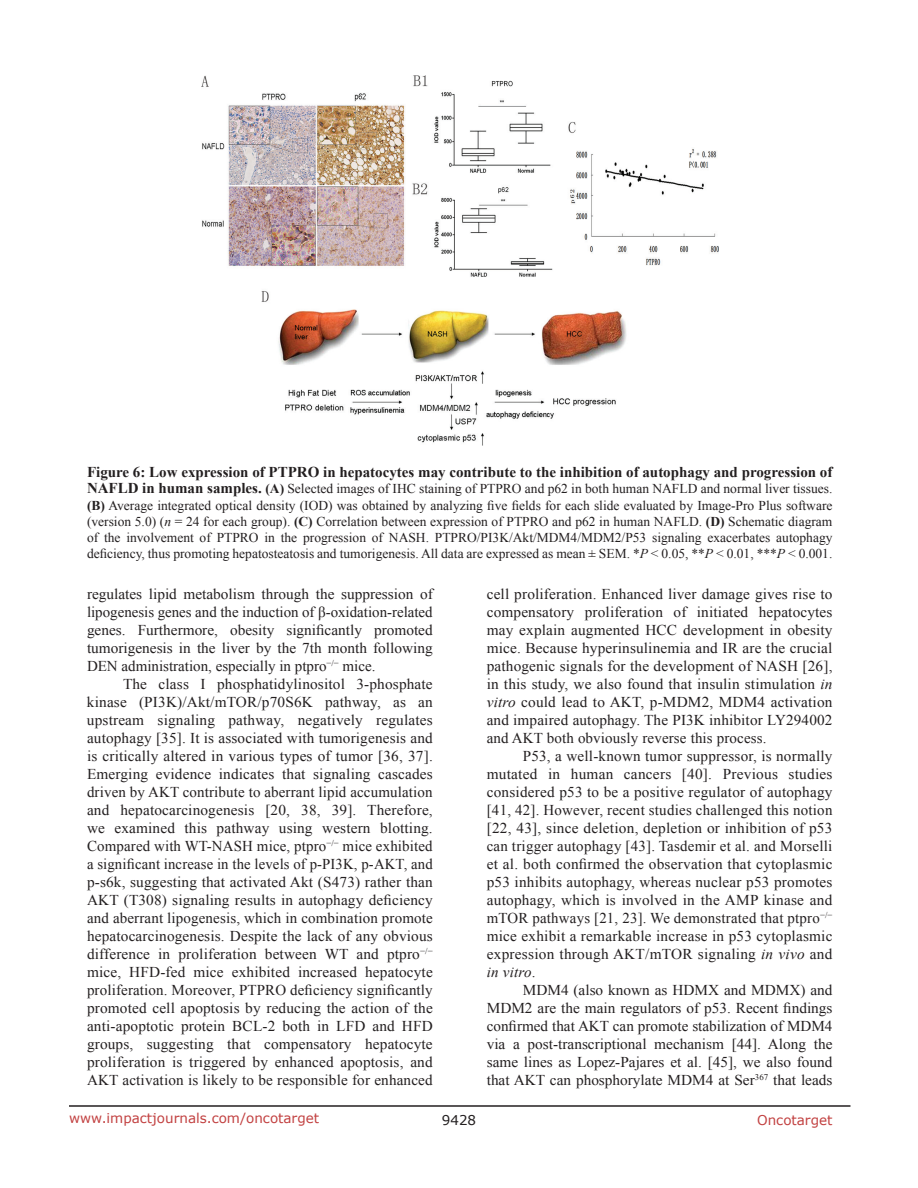
<style>
.page{position:relative;width:918px;height:1188px;background:#fff}
.page>*{position:absolute;margin:0;border:0;box-sizing:border-box;transform-origin:0 0}
.t1{font:15px/18px "Times New Roman";letter-spacing:.01em;color:#231f20;text-align:justify}
.t2{font:700 15px "Times New Roman";color:#231f20}
.t3{font:13.5px/16.2px "Times New Roman";color:#231f20;text-align:justify}
.t4{font:13.5px "Verdana";color:#c24141}
.t5{font:13.5px "Verdana";color:#231f20}
.s1{font-weight:700;font-size:15px}
.s2{font-weight:700}
.s3{font-style:italic}
</style>
<div class="page">
<hr style="left:69px;top:1105px;width:781px;height:2px;background:#231f20">
<img style="left:201px;top:75px;width:517px;height:370px">
<p class="t2" style="left:87px;top:462px;width:747px">Figure 6: Low expression of PTPRO in hepatocytes may contribute to the inhibition of autophagy and progression of</p>
<p class="t3" style="left:87px;top:481px;width:747px"><span class="s1">NAFLD in human samples.</span> <span class="s2">(A)</span> Selected images of IHC staining of PTPRO and p62 in both human NAFLD and normal liver tissues. <span class="s2">(B)</span> Average integrated optical density (IOD) was obtained by analyzing five fields for each slide evaluated by Image-Pro Plus software (version 5.0) (<span class="s3">n</span> = 24 for each group). <span class="s2">(C)</span> Correlation between expression of PTPRO and p62 in human NAFLD. <span class="s2">(D)</span> Schematic diagram of the involvement of PTPRO in the progression of NASH. PTPRO/PI3K/Akt/MDM4/MDM2/P53 signaling exacerbates autophagy deficiency, thus promoting hepatosteatosis and tumorigenesis. All data are expressed as mean ± SEM. *<span class="s3">P</span> &lt; 0.05, **<span class="s3">P</span> &lt; 0.01, ***<span class="s3">P</span> &lt; 0.001.</p>
<p class="t1" style="left:87px;top:584px;width:347px">regulates lipid metabolism through the suppression of lipogenesis genes and the induction of β-oxidation-related genes. Furthermore, obesity significantly promoted tumorigenesis in the liver by the 7th month following DEN administration, especially in ptpro<sup>−/−</sup> mice.</p>
<p class="t1" style="left:87px;top:674px;width:347px;text-indent:36px">The class I phosphatidylinositol 3-phosphate kinase (PI3K)/Akt/mTOR/p70S6K pathway, as an upstream signaling pathway, negatively regulates autophagy [35]. It is associated with tumorigenesis and is critically altered in various types of tumor [36, 37].<br>Emerging evidence indicates that signaling cascades driven by AKT contribute to aberrant lipid accumulation and hepatocarcinogenesis [20, 38, 39]. Therefore, we examined this pathway using western blotting.<br>Compared with WT-NASH mice, ptpro<sup>−/−</sup> mice exhibited a significant increase in the levels of p-PI3K, p-AKT, and p-s6k, suggesting that activated Akt (S473) rather than AKT (T308) signaling results in autophagy deficiency and aberrant lipogenesis, which in combination promote hepatocarcinogenesis. Despite the lack of any obvious difference in proliferation between WT and ptpro<sup>−/− </sup>mice, HFD-fed mice exhibited increased hepatocyte proliferation. Moreover, PTPRO deficiency significantly promoted cell apoptosis by reducing the action of the anti-apoptotic protein BCL-2 both in LFD and HFD groups, suggesting that compensatory hepatocyte proliferation is triggered by enhanced apoptosis, and AKT activation is likely to be responsible for enhanced</p>
<p class="t1" style="left:487px;top:584px;width:347px">cell proliferation. Enhanced liver damage gives rise to compensatory proliferation of initiated hepatocytes may explain augmented HCC development in obesity mice. Because hyperinsulinemia and IR are the crucial pathogenic signals for the development of NASH [26], in this study, we also found that insulin stimulation <span class="s3">in vitro</span> could lead to AKT, p-MDM2, MDM4 activation and impaired autophagy. The PI3K inhibitor LY294002 and AKT both obviously reverse this process.</p>
<p class="t1" style="left:487px;top:746px;width:347px;text-indent:36px">P53, a well-known tumor suppressor, is normally mutated in human cancers [40]. Previous studies considered p53 to be a positive regulator of autophagy [41, 42]. However, recent studies challenged this notion [22, 43], since deletion, depletion or inhibition of p53 can trigger autophagy [43]. Tasdemir et al. and Morselli et al. both confirmed the observation that cytoplasmic p53 inhibits autophagy, whereas nuclear p53 promotes autophagy, which is involved in the AMP kinase and mTOR pathways [21, 23]. We demonstrated that ptpro<sup>−/− </sup>mice exhibit a remarkable increase in p53 cytoplasmic expression through AKT/mTOR signaling <span class="s3">in vivo</span> and <span class="s3">in vitro</span>.</p>
<p class="t1" style="left:487px;top:980px;width:347px;text-indent:36px">MDM4 (also known as HDMX and MDMX) and MDM2 are the main regulators of p53. Recent findings confirmed that AKT can promote stabilization of MDM4 via a post-transcriptional mechanism [44]. Along the same lines as Lopez-Pajares et al. [45], we also found that AKT can phosphorylate MDM4 at Ser<sup>367</sup> that leads</p>
<p class="t4" style="left:69px;top:1109px;width:252px">www.impactjournals.com/oncotarget</p>
<p class="t5" style="left:442px;top:1111px;width:36px">9428</p>
<p class="t4" style="left:757px;top:1111px;width:77px">Oncotarget</p>
</div>
